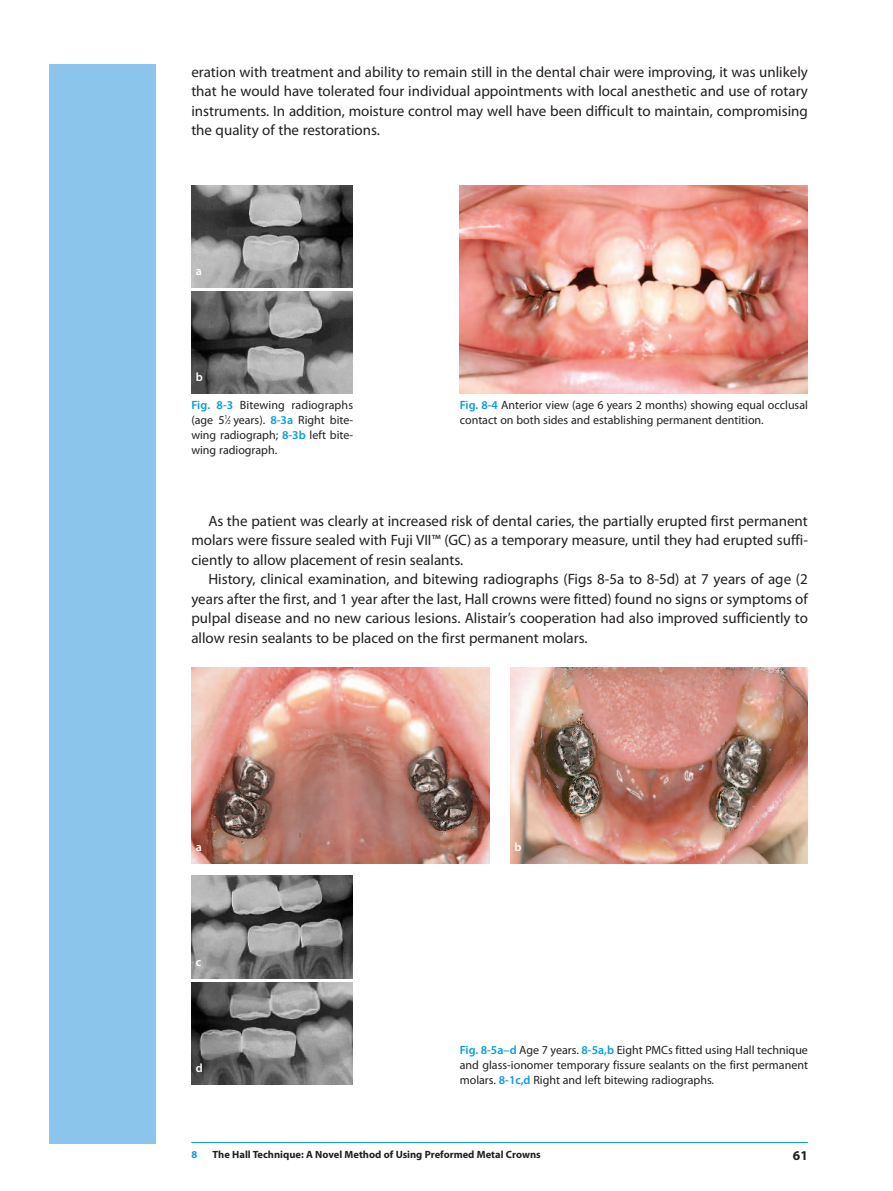
<style>
.page{position:relative;width:893px;height:1191px;background:#fff}
.page>*{position:absolute;margin:0;border:0;box-sizing:border-box;transform-origin:0 0}
.t1{font:15px/19.5px "Myriad Pro";color:#231f20;text-align:justify}
.t2{font:700 13.5px "Myriad Pro";color:#231f20}
.t3{font:12px/15px "Myriad Pro";color:#231f20;text-align:justify}
.t4{font:600 12px "Myriad Pro";color:#fff}
.t5{font:700 10.5px "Myriad Pro";color:#231f20}
.t6{font:700 10.5px "Myriad Pro";color:#069ddc}
.s1{font-weight:600;color:#069ddc}
.s2{font-size:6px}
</style>
<div class="page">
<div style="left:49px;top:64px;width:106px;height:1079px;background:#8bc5eb"></div>
<hr style="left:191px;top:1142px;width:617px;height:1px;background:#069ddc">
<img style="left:191px;top:668px;width:298px;height:195px">
<img style="left:510px;top:668px;width:298px;height:195px">
<img style="left:191px;top:876px;width:162px;height:102px">
<img style="left:191px;top:982px;width:162px;height:102px">
<img style="left:191px;top:185px;width:162px;height:102px">
<img style="left:191px;top:291px;width:162px;height:102px">
<img style="left:459px;top:185px;width:349px;height:208px">
<p class="t1" style="left:191px;top:63px;width:618px">eration with treatment and ability to remain still in the dental chair were improving, it was unlikely that he would have tolerated four individual appointments with local anesthetic and use of rotary instruments. In addition, moisture control may well have been difficult to maintain, compromising the quality of the restorations.</p>
<p class="t4" style="left:196px;top:266px;width:8px">a</p>
<p class="t4" style="left:196px;top:372px;width:9px">b</p>
<p class="t3" style="left:191px;top:398px;width:163px"><span class="s1">Fig. 8-3</span> Bitewing radiographs (age 5<sup>1</sup>⁄<span class="s2">2</span> years). <span class="s1">8-3a</span> Right bite&shy;wing radiograph; <span class="s1">8-3b</span> left bite&shy;wing radiograph.</p>
<p class="t3" style="left:460px;top:398px;width:350px"><span class="s1">Fig. 8-4</span> Anterior view (age 6 years 2 months) showing equal occlusal contact on both sides and establishing permanent dentition.</p>
<p class="t1" style="left:208px;top:512px;width:601px">As the patient was clearly at increased risk of dental caries, the partially erupted first permanent</p>
<p class="t1" style="left:191px;top:531px;width:618px">molars were fissure sealed with Fuji VII™ (GC) as a temporary measure, until they had erupted suffi-</p>
<p class="t1" style="left:191px;top:551px;width:274px">ciently to allow placement of resin sealants.</p>
<p class="t1" style="left:208px;top:570px;width:601px">History, clinical examination, and bitewing radiographs (Figs 8-5a to 8-5d) at 7 years of age (2</p>
<p class="t1" style="left:191px;top:590px;width:618px">years after the first, and 1 year after the last, Hall crowns were fitted) found no signs or symptoms of</p>
<p class="t1" style="left:191px;top:609px;width:618px">pulpal disease and no new carious lesions. Alistair’s cooperation had also improved sufficiently to</p>
<p class="t1" style="left:191px;top:629px;width:398px">allow resin sealants to be placed on the first permanent molars.</p>
<p class="t4" style="left:196px;top:842px;width:8px">a</p>
<p class="t4" style="left:514px;top:842px;width:9px">b</p>
<p class="t4" style="left:196px;top:957px;width:7px">c</p>
<p class="t4" style="left:196px;top:1063px;width:8px">d</p>
<p class="t3" style="left:460px;top:1043px;width:350px"><span class="s1">Fig. 8-5a–d</span> Age 7 years. <span class="s1">8-5a,b</span> Eight PMCs fitted using Hall technique and glass-ionomer temporary fissure sealants on the first permanent molars. <span class="s1">8-1c,d</span> Right and left bitewing radiographs.</p>
<p class="t6" style="left:191px;top:1150px;width:7px">8</p>
<p class="t5" style="left:213px;top:1150px;width:330px">The Hall Technique: A Novel Method of Using Preformed Metal Crowns</p>
<p class="t2" style="left:793px;top:1150px;width:16px">61</p>
</div>
